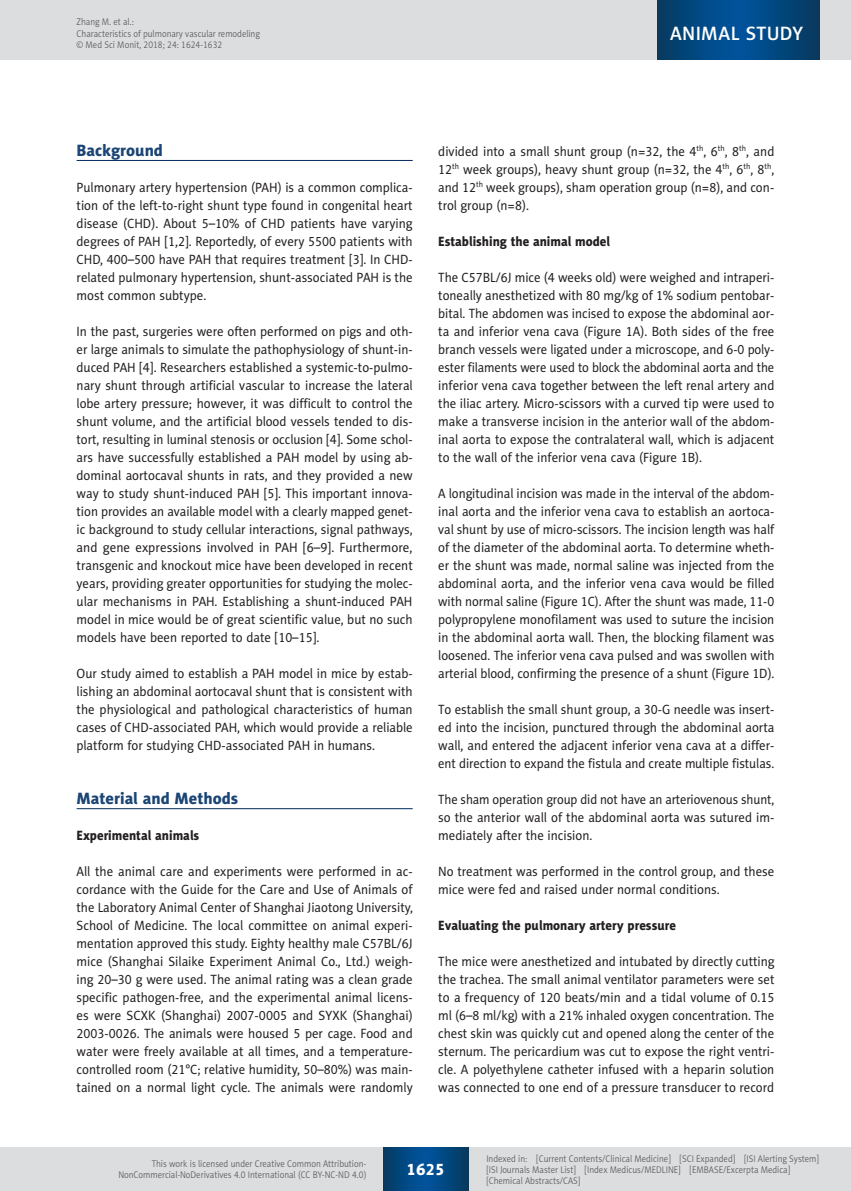
<style>
.page{position:relative;width:851px;height:1191px;background:#fff}
.page>*{position:absolute;margin:0;border:0;box-sizing:border-box;transform-origin:0 0}
.t1{font:19.5px "Naomi Sans EFN Medium";letter-spacing:.015em;color:#fff}
.MSM_Headline_1{font:16.5px "Naomi Sans EFN Heavy";color:#1a4574}
.t2{font:16.5px "Naomi Sans EFN Heavy";color:#fff}
.MSM_Body{font:13.5px/18px "Naomi Sans EFN";color:#231f20;text-align:justify;scale:.95 1}
.MSM_Body-2{font:13.5px/18px "Naomi Sans EFN";color:#231f20;text-align:justify;scale:.94 1}
.MSM_Body-3{font:13.5px/18px "Naomi Sans EFN";color:#231f20;text-align:justify;scale:.93 1}
.MSM_Headline_2{font:13.5px "Naomi Sans EFN Heavy";color:#231f20;scale:.95 1}
.MSM_pagina_zywa{font:9.75px/11.2px "Naomi Sans EFN Light";color:#57585a;scale:.9 1}
.MSM_pagina_sygnatura{font:9.75px "Naomi Sans EFN Light";color:#57585a;scale:.9 1}
</style>
<div class="page">
<hr style="left:77px;top:160px;width:335px;height:1px;background:#00295c">
<hr style="left:77px;top:808px;width:335px;height:1px;background:#00295c">
<div style="left:0;top:1148px;width:850px;height:43px;background:#dcdddf"></div>
<svg style="left:383px;top:1147px;width:85px;height:43px;background:#02477e"></svg>
<div style="left:0;top:0;width:850px;height:60px;background:#dcdddf"></div>
<svg style="left:657px;top:0;width:162px;height:60px;background:#02477e"></svg>
<p class="MSM_pagina_zywa" style="left:77px;top:16px;width:205px">Zhang M. et al.:<br>Characteristics of pulmonary vascular remodeling</p>
<p class="MSM_pagina_sygnatura" style="left:77px;top:39px;width:163px">© Med Sci Monit, 2018; 24: 1624-1632</p>
<h1 class="t1" style="left:670px;top:22px;width:134px">ANIMAL STUDY</h1>
<p class="MSM_Headline_1" style="left:77px;top:140px;width:88px">Background</p>
<p class="MSM_Body" style="left:77px;top:178px;width:355px">Pulmonary artery hypertension (PAH) is a common complica&shy;tion of the left-to-right shunt type found in congenital heart disease (CHD). About 5–10% of CHD patients have varying degrees of PAH [1,2]. Reportedly, of every 5500 patients with CHD, 400–500 have PAH that requires treatment [3]. In CHD&shy;related pulmonary hypertension, shunt-associated PAH is the most common subtype.</p>
<p class="MSM_Body" style="left:77px;top:322px;width:355px">In the past, surgeries were often performed on pigs and oth&shy;er large animals to simulate the pathophysiology of shunt-in&shy;duced PAH [4]. Researchers established a systemic-to-pulmo&shy;nary shunt through artificial vascular to increase the lateral lobe artery pressure; however, it was difficult to control the shunt volume, and the artificial blood vessels tended to dis&shy;tort, resulting in luminal stenosis or occlusion [4]. Some schol&shy;ars have successfully established a PAH model by using ab&shy;dominal aortocaval shunts in rats, and they provided a new way to study shunt-induced PAH [5]. This important innova&shy;tion provides an available model with a clearly mapped genet&shy;ic background to study cellular interactions, signal pathways, and gene expressions involved in PAH [6–9]. Furthermore, transgenic and knockout mice have been developed in recent years, providing greater opportunities for studying the molec&shy;ular mechanisms in PAH. Establishing a shunt-induced PAH model in mice would be of great scientific value, but no such models have been reported to date [10–15].</p>
<p class="MSM_Body" style="left:77px;top:664px;width:355px">Our study aimed to establish a PAH model in mice by estab&shy;lishing an abdominal aortocaval shunt that is consistent with the physiological and pathological characteristics of human cases of CHD-associated PAH, which would provide a reliable platform for studying CHD-associated PAH in humans.</p>
<p class="MSM_Headline_1" style="left:77px;top:788px;width:163px">Material and Methods</p>
<p class="MSM_Headline_2" style="left:77px;top:827px;width:131px">Experimental animals</p>
<p class="MSM_Body" style="left:77px;top:862px;width:355px">All the animal care and experiments were performed in ac&shy;cordance with the Guide for the Care and Use of Animals of the Laboratory Animal Center of Shanghai Jiaotong University, School of Medicine. The local committee on animal experi&shy;mentation approved this study. Eighty healthy male C57BL/6J mice (Shanghai Silaike Experiment Animal Co., Ltd.) weigh&shy;ing 20–30 g were used. The animal rating was a clean grade specific pathogen-free, and the experimental animal licens&shy;es were SCXK (Shanghai) 2007-0005 and SYXK (Shanghai)<br>2003-0026. The animals were housed 5 per cage. Food and water were freely available at all times, and a temperature&shy;controlled room (21°C; relative humidity, 50–80%) was main&shy;tained on a normal light cycle. The animals were randomly</p>
<p class="MSM_Body" style="left:438px;top:142px;width:355px">divided into a small shunt group (n=32, the 4<sup>th</sup>, 6<sup>th</sup>, 8<sup>th</sup>, and 12<sup>th</sup> week groups), heavy shunt group (n=32, the 4<sup>th</sup>, 6<sup>th</sup>, 8<sup>th</sup>, and 12<sup>th</sup> week groups), sham operation group (n=8), and con&shy;trol group (n=8).</p>
<p class="MSM_Headline_2" style="left:438px;top:233px;width:182px">Establishing the animal model</p>
<p class="MSM_Body" style="left:438px;top:268px;width:355px">The C57BL/6J mice (4 weeks old) were weighed and intraperi&shy;toneally anesthetized with 80 mg/kg of 1% sodium pentobar&shy;bital. The abdomen was incised to expose the abdominal aor&shy;ta and inferior vena cava (Figure 1A). Both sides of the free branch vessels were ligated under a microscope, and 6-0 poly&shy;ester filaments were used to block the abdominal aorta and the inferior vena cava together between the left renal artery and the iliac artery. Micro-scissors with a curved tip were used to make a transverse incision in the anterior wall of the abdom&shy;inal aorta to expose the contralateral wall, which is adjacent to the wall of the inferior vena cava (Figure 1B).</p>
<p class="MSM_Body-2" style="left:438px;top:484px;width:359px">A longitudinal incision was made in the interval of the abdom&shy;inal aorta and the inferior vena cava to establish an aortoca&shy;val shunt by use of micro-scissors. The incision length was half of the diameter of the abdominal aorta. To determine wheth&shy;er the shunt was made, normal saline was injected from the abdominal aorta, and the inferior vena cava would be filled with normal saline (Figure 1C). After the shunt was made, 11-0 polypropylene monofilament was used to suture the incision in the abdominal aorta wall. Then, the blocking filament was loosened. The inferior vena cava pulsed and was swollen with arterial blood, confirming the presence of a shunt (Figure 1D).</p>
<p class="MSM_Body" style="left:438px;top:700px;width:355px">To establish the small shunt group, a 30-G needle was insert&shy;ed into the incision, punctured through the abdominal aorta wall, and entered the adjacent inferior vena cava at a differ&shy;ent direction to expand the fistula and create multiple fistulas.</p>
<p class="MSM_Body-3" style="left:438px;top:790px;width:363px">The sham operation group did not have an arteriovenous shunt, so the anterior wall of the abdominal aorta was sutured im&shy;mediately after the incision.</p>
<p class="MSM_Body" style="left:438px;top:862px;width:355px">No treatment was performed in the control group, and these mice were fed and raised under normal conditions.</p>
<p class="MSM_Headline_2" style="left:438px;top:917px;width:252px">Evaluating the pulmonary artery pressure</p>
<p class="MSM_Body" style="left:438px;top:952px;width:355px">The mice were anesthetized and intubated by directly cutting the trachea. The small animal ventilator parameters were set to a frequency of 120 beats/min and a tidal volume of 0.15 ml (6–8 ml/kg) with a 21% inhaled oxygen concentration. The chest skin was quickly cut and opened along the center of the sternum. The pericardium was cut to expose the right ventri&shy;cle. A polyethylene catheter infused with a heparin solution was connected to one end of a pressure transducer to record</p>
<p class="MSM_pagina_zywa" style="left:118px;top:1158px;width:277px;text-align:right">This work is licensed under Creative Common Attribution-<br>NonCommercial-NoDerivatives 4.0 International (CC BY-NC-ND 4.0)</p>
<p class="t2" style="left:406px;top:1159px;width:40px">1625</p>
<p class="MSM_pagina_zywa" style="left:486px;top:1152px;width:371px">Indexed in: [Current Contents/Clinical Medicine] [SCI Expanded] [ISI Alerting System] [ISI Journals Master List] [Index Medicus/MEDLINE] [EMBASE/Excerpta Medica] [Chemical Abstracts/CAS]</p>
</div>
